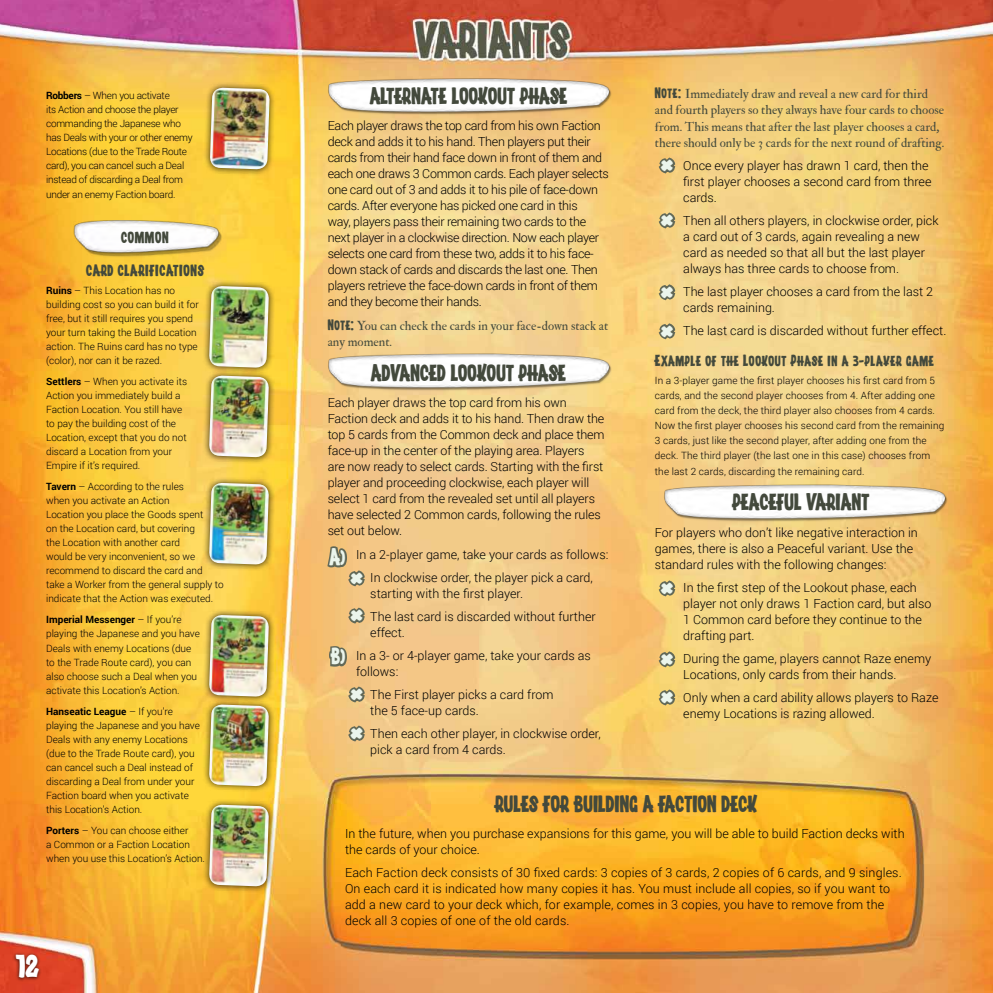
<style>
.page{position:relative;width:993px;height:993px;background:#fff}
.page>*{position:absolute;margin:0;border:0;box-sizing:border-box;transform-origin:0 0}
.rozdz_średni{font:30px "Tygodnik";color:#ebf5ec}
.t1{font:30px "Tygodnik";color:#fff}
.rozdz_maly{font:20px "Tygodnik";letter-spacing:.01em;color:#43493c}
.rozdz_średni-2{font:20px "Tygodnik";color:#ebf5ec}
.basic_txt{font:13.75px "Tygodnik";letter-spacing:.05em;color:#43493c}
.note{font:12.75px/16.2px "IM FELL Double Pica Roman";color:#43493c}
.basic_txt-2{font:300 12.5px/16px "Roboto";color:#000}
.basic_txt-3{font:300 12.5px/16px "Roboto";letter-spacing:-.025em;color:#000}
.example{font:300 10px/14px "Roboto";color:#000}
.example-2{font:300 10px/14px "Roboto";letter-spacing:-.025em;color:#000}
.s1{font-weight:700}
.s2{font-family:"Tygodnik"}
</style>
<div class="page">
<img style="left:0;top:0;width:992px;height:992px">
<svg style="left:346px;top:605px;width:21px;height:20px"></svg>
<svg style="left:346px;top:684px;width:21px;height:20px"></svg>
<svg style="left:346px;top:722px;width:21px;height:21px"></svg>
<svg style="left:656px;top:155px;width:21px;height:20px"></svg>
<svg style="left:656px;top:210px;width:21px;height:20px"></svg>
<svg style="left:656px;top:282px;width:21px;height:20px"></svg>
<svg style="left:656px;top:578px;width:21px;height:20px"></svg>
<svg style="left:656px;top:648px;width:21px;height:21px"></svg>
<svg style="left:656px;top:686px;width:21px;height:21px"></svg>
<svg style="left:656px;top:321px;width:21px;height:20px"></svg>
<img style="left:61px;top:209px;width:172px;height:58px">
<img style="left:317px;top:67px;width:303px;height:58px">
<img style="left:317px;top:343px;width:303px;height:57px">
<img style="left:653px;top:473px;width:303px;height:58px">
<div style="left:12px;top:950px;width:31px;height:31px;background:#000;opacity:.75"></div>
<svg style="left:325px;top:528px;width:42px;height:60px;background:#d7b175"></svg>
<svg style="left:326px;top:643px;width:23px;height:25px"></svg>
<div style="left:202px;top:279px;width:73px;height:95px;background:#000;opacity:.75"></div>
<img style="left:209px;top:286px;width:59px;height:82px">
<div style="left:202px;top:369px;width:73px;height:95px;background:#000;opacity:.75"></div>
<img style="left:209px;top:375px;width:59px;height:82px">
<div style="left:202px;top:476px;width:73px;height:95px;background:#000;opacity:.75"></div>
<img style="left:209px;top:483px;width:59px;height:81px">
<div style="left:202px;top:608px;width:73px;height:95px;background:#000;opacity:.75"></div>
<img style="left:209px;top:615px;width:59px;height:81px">
<div style="left:202px;top:697px;width:73px;height:95px;background:#000;opacity:.75"></div>
<img style="left:209px;top:704px;width:59px;height:82px">
<div style="left:202px;top:797px;width:73px;height:95px;background:#000;opacity:.75"></div>
<img style="left:209px;top:804px;width:59px;height:81px">
<div style="left:203px;top:81px;width:73px;height:95px;background:#000;opacity:.75"></div>
<img style="left:209px;top:88px;width:60px;height:81px">
<p class="example-2" style="left:46px;top:88px;width:148px"><span class="s1">Robbers</span> – When you activate<br>its Action and choose the player commanding the Japanese who has Deals with your or other enemy<br>Locations (due to the Trade Route card), you can cancel such a Deal instead of discarding a Deal from</p>
<p class="example-2" style="left:46px;top:187px;width:131px">under an enemy Faction board.</p>
<p class="basic_txt" style="left:121px;top:227px;width:49px">COMMON</p>
<p class="basic_txt" style="left:86px;top:261px;width:119px">CARD CLARIFICATIONS</p>
<p class="example" style="left:46px;top:283px;width:154px"><span class="s1">Ruins</span> – This Location has no building cost so you can build it for free, but it still requires you spend your turn taking the Build Location action. The Ruins card has no type (color), nor can it be razed.</p>
<p class="example" style="left:46px;top:374px;width:142px"><span class="s1">Settlers</span> – When you activate its<br>Action you immediately build a<br>Faction Location. You still have to pay the building cost of the<br>Location, except that you do not discard a Location from your<br>Empire if it’s required.</p>
<p class="example" style="left:46px;top:479px;width:179px"><span class="s1">Tavern</span> – According to the rules<br>when you activate an Action<br>Location you place the Goods spent<br>on the Location card, but covering<br>the Location with another card<br>would be very inconvenient, so we recommend to discard the card and take a Worker from the general supply to indicate that the Action was executed.</p>
<p class="example" style="left:46px;top:612px;width:155px"><span class="s1">Imperial Messenger</span> – If you’re playing the Japanese and you have<br>Deals with enemy Locations (due to the Trade Route card), you can also choose such a Deal when you activate this Location’s Action.</p>
<p class="example" style="left:46px;top:703px;width:155px"><span class="s1">Hanseatic League</span> – If you’re playing the Japanese and you have<br>Deals with any enemy Locations (due to the Trade Route card), you can cancel such a Deal instead of discarding a Deal from under your<br>Faction board when you activate this Location’s Action.</p>
<p class="example" style="left:46px;top:822px;width:160px"><span class="s1">Porters</span> – You can choose either<br>a Common or a Faction Location when you use this Location’s Action.</p>
<h1 class="t1" style="left:16px;top:943px;width:25px">12</h1>
<p class="rozdz_maly" style="left:369px;top:81px;width:199px">ALTERNATE LOOKOUT PHASE</p>
<p class="basic_txt-3" style="left:327px;top:117px;width:282px">Each player draws the top card from his own Faction deck and adds it to his hand. Then players put their cards from their hand face down in front of them and each one draws 3 Common cards. Each player selects one card out of 3 and adds it to his pile of face-down cards. After everyone has picked one card in this<br>way, players pass their remaining two cards to the next player in a clockwise direction. Now each player selects one card from these two, adds it to his face&shy;down stack of cards and discards the last one. Then players retrieve the face-down cards in front of them and they become their hands.</p>
<p class="note" style="left:327px;top:317px;width:282px"><span class="s2">Note:</span> You can check the cards in your face-down stack at any moment.</p>
<p class="rozdz_maly" style="left:371px;top:358px;width:196px">ADVANCED LOOKOUT PHASE</p>
<p class="basic_txt-2" style="left:327px;top:394px;width:278px">Each player draws the top card from his own Faction deck and adds it to his hand. Then draw the top 5 cards from the Common deck and place them face-up in the center of the playing area. Players are now ready to select cards. Starting with the first player and proceeding clockwise, each player will select 1 card from the revealed set until all players have selected 2 Common cards, following the rules set out below.</p>
<p class="basic_txt-2" style="left:356px;top:545px;width:254px">In a 2-player game, take your cards as follows:</p>
<p class="basic_txt-2" style="left:370px;top:568px;width:224px">In clockwise order, the player pick a card, starting with the first player.</p>
<p class="basic_txt-2" style="left:370px;top:607px;width:227px">The last card is discarded without further effect.</p>
<p class="basic_txt-2" style="left:356px;top:646px;width:236px">In a 3- or 4-player game, take your cards as follows:</p>
<p class="basic_txt-2" style="left:370px;top:686px;width:185px">The First player picks a card from the 5 face-up cards.</p>
<p class="basic_txt-2" style="left:370px;top:725px;width:232px">Then each other player, in clockwise order, pick a card from 4 cards.</p>
<p class="rozdz_średni-2" style="left:329px;top:542px;width:17px">A)</p>
<p class="rozdz_średni" style="left:350px;top:562px;width:14px">*</p>
<p class="rozdz_średni" style="left:350px;top:599px;width:14px">*</p>
<p class="rozdz_średni-2" style="left:331px;top:642px;width:16px">B)</p>
<p class="rozdz_średni" style="left:350px;top:678px;width:14px">*</p>
<p class="rozdz_średni" style="left:350px;top:717px;width:14px">*</p>
<p class="note" style="left:654px;top:86px;width:291px"><span class="s2">Note:</span> Immediately draw and reveal a new card for third and fourth players so they always have four cards to choose from. This means that after the last player chooses a card, there should only be 3 cards for the next round of drafting.</p>
<p class="basic_txt-2" style="left:683px;top:157px;width:250px">Once every player has drawn 1 card, then the first player chooses a second card from three cards.</p>
<p class="basic_txt-2" style="left:683px;top:212px;width:257px">Then all others players, in clockwise order, pick a card out of 3 cards, again revealing a new card as needed so that all but the last player always has three cards to choose from.</p>
<p class="basic_txt-2" style="left:683px;top:283px;width:251px">The last player chooses a card from the last 2 cards remaining.</p>
<p class="basic_txt-2" style="left:683px;top:322px;width:264px">The last card is discarded without further effect.</p>
<p class="basic_txt" style="left:654px;top:350px;width:280px">Example of the Lookout Phase in a 3-player game</p>
<p class="example" style="left:654px;top:372px;width:291px;line-height:15px">In a 3-player game the first player chooses his first card from 5 cards, and the second player chooses from 4. After adding one card from the deck, the third player also chooses from 4 cards.<br>Now the first player chooses his second card from the remaining 3 cards, just like the second player, after adding one from the deck. The third player (the last one in this case) chooses from</p>
<p class="example" style="left:654px;top:464px;width:211px">the last 2 cards, discarding the remaining card.</p>
<p class="rozdz_maly" style="left:732px;top:487px;width:139px">PEACEFUL VARIANT</p>
<p class="basic_txt-2" style="left:654px;top:523px;width:264px">For players who don’t like negative interaction in games, there is also a Peaceful variant. Use the standard rules with the following changes:</p>
<p class="basic_txt-2" style="left:683px;top:578px;width:249px">In the first step of the Lookout phase, each player not only draws 1 Faction card, but also 1 Common card before they continue to the drafting part.</p>
<p class="basic_txt-2" style="left:683px;top:649px;width:249px">During the game, players cannot Raze enemy<br>Locations, only cards from their hands.</p>
<p class="basic_txt-2" style="left:683px;top:689px;width:257px">Only when a card ability allows players to Raze enemy Locations is razing allowed.</p>
<p class="rozdz_średni" style="left:660px;top:150px;width:14px">*</p>
<p class="rozdz_średni" style="left:660px;top:205px;width:14px">*</p>
<p class="rozdz_średni" style="left:660px;top:276px;width:14px">*</p>
<p class="rozdz_średni" style="left:660px;top:315px;width:14px">*</p>
<p class="rozdz_średni" style="left:660px;top:572px;width:14px">*</p>
<p class="rozdz_średni" style="left:660px;top:643px;width:14px">*</p>
<p class="rozdz_średni" style="left:660px;top:681px;width:14px">*</p>
<p class="rozdz_maly" style="left:494px;top:789px;width:264px">RULES FOR BUILDING A FACTION DECK</p>
<p class="basic_txt-2" style="left:345px;top:825px;width:561px">In the future, when you purchase expansions for this game, you will be able to build Faction decks with the cards of your choice.</p>
<p class="basic_txt-2" style="left:345px;top:864px;width:558px">Each Faction deck consists of 30 fixed cards: 3 copies of 3 cards, 2 copies of 6 cards, and 9 singles.<br>On each card it is indicated how many copies it has. You must include all copies, so if you want to add a new card to your deck which, for example, comes in 3 copies, you have to remove from the deck all 3 copies of one of the old cards.</p>
</div>
